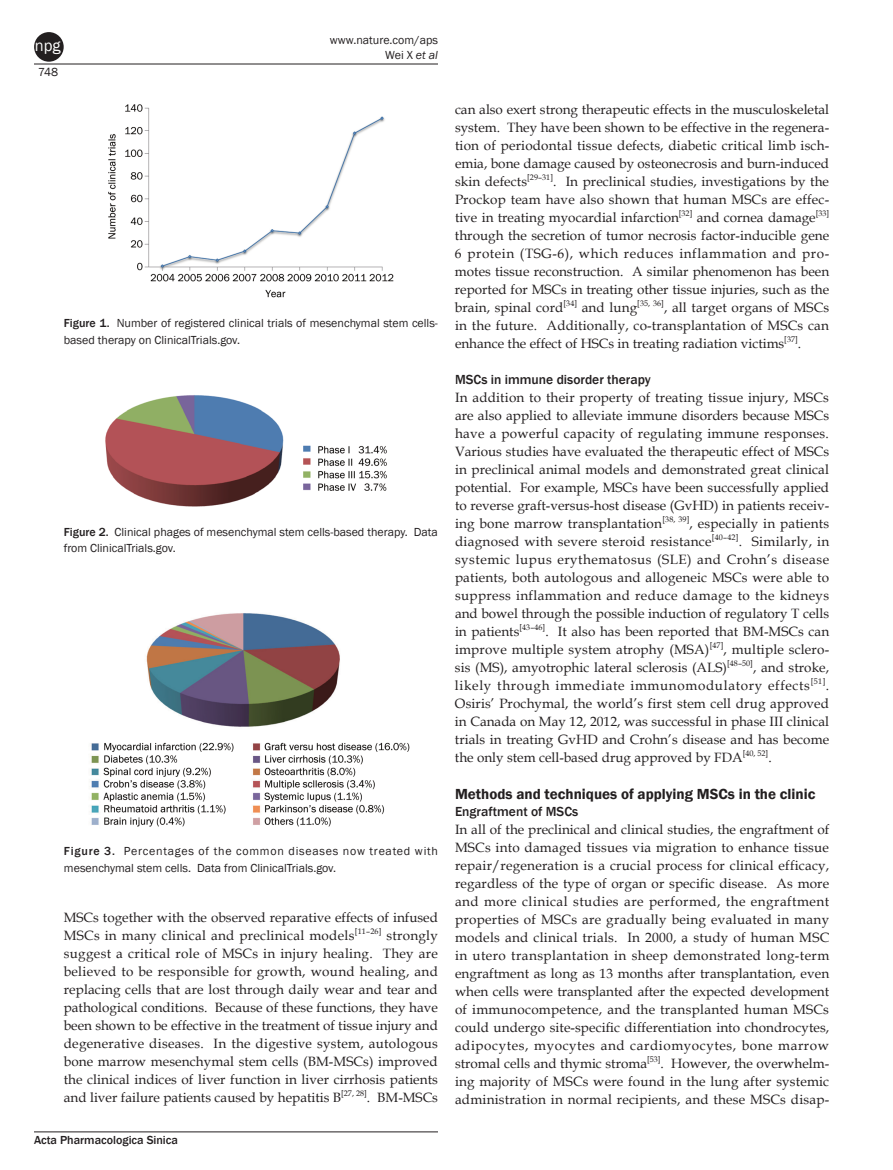
<style>
.page{position:relative;width:893px;height:1170px;background:#fff}
.page>*{position:absolute;margin:0;border:0;box-sizing:border-box;transform-origin:0 0}
.t1{font:16.5px "Franklin Gothic";color:#fff}
.t2{font:600 15px "Franklin Gothic";color:#231f20}
.t3{font:13.5px/18px "Book Antiqua";color:#231f20;text-align:justify}
.t4{font:500 13.5px "Franklin Gothic";color:#231f20}
.t5{font:12px/16.5px "Franklin Gothic";color:#231f20}
.t6{font:500 12px "Franklin Gothic";color:#231f20}
.s1{font-style:italic}
.s2{font-weight:500}
</style>
<div class="page">
<hr style="left:34px;top:64px;width:404px;height:1px;background:#231f20">
<hr style="left:34px;top:1131px;width:404px;height:1px;background:#231f20">
<div style="left:34px;top:32px;width:30px;height:30px;background:#231f20;border-radius:50%"></div>
<img style="left:108px;top:104px;width:286px;height:194px">
<img style="left:105px;top:395px;width:282px;height:112px">
<img style="left:91px;top:613px;width:319px;height:214px">
<p class="t1" style="left:35px;top:35px;width:27px">npg</p>
<p class="t5" style="left:38px;top:64px;width:21px">748</p>
<p class="t5" style="left:330px;top:32px;width:110px;line-height:15px;text-align:right">www.nature.com/aps<br>Wei X <span class="s1">et al</span></p>
<p class="t5" style="left:64px;top:315px;width:376px"><span class="s2">Figure 1.</span> Number of registered clinical trials of mesenchymal stem cells&shy;based therapy on ClinicalTrials.gov.</p>
<p class="t5" style="left:64px;top:524px;width:376px"><span class="s2">Figure 2.</span> Clinical phages of mesenchymal stem cells-based therapy. Data from ClinicalTrials.gov.</p>
<p class="t5" style="left:64px;top:843px;width:376px"><span class="s2">Figure 3.</span> Percentages of the common diseases now treated with mesenchymal stem cells. Data from ClinicalTrials.gov.</p>
<p class="t3" style="left:64px;top:907px;width:376px">MSCs together with the observed reparative effects of infused MSCs in many clinical and preclinical models<sup>[11–26]</sup> strongly suggest a critical role of MSCs in injury healing. They are believed to be responsible for growth, wound healing, and replacing cells that are lost through daily wear and tear and pathological conditions. Because of these functions, they have been shown to be effective in the treatment of tissue injury and degenerative diseases. In the digestive system, autologous bone marrow mesenchymal stem cells (BM-MSCs) improved the clinical indices of liver function in liver cirrhosis patients and liver failure patients caused by hepatitis B<sup>[27,</sup> <sup>28]</sup>. BM-MSCs</p>
<p class="t6" style="left:34px;top:1132px;width:145px">Acta Pharmacologica Sinica</p>
<p class="t3" style="left:455px;top:100px;width:376px">can also exert strong therapeutic effects in the musculoskeletal system. They have been shown to be effective in the regenera&shy;tion of periodontal tissue defects, diabetic critical limb isch&shy;emia, bone damage caused by osteonecrosis and burn-induced skin defects<sup>[29–31]</sup>. In preclinical studies, investigations by the Prockop team have also shown that human MSCs are effec&shy;tive in treating myocardial infarction<sup>[32]</sup> and cornea damage<sup>[33] </sup>through the secretion of tumor necrosis factor-inducible gene 6 protein (TSG-6), which reduces inflammation and pro&shy;motes tissue reconstruction. A similar phenomenon has been reported for MSCs in treating other tissue injuries, such as the brain, spinal cord<sup>[34]</sup> and lung<sup>[35,</sup> <sup>36]</sup>, all target organs of MSCs in the future. Additionally, co-transplantation of MSCs can enhance the effect of HSCs in treating radiation victims<sup>[37]</sup>.</p>
<p class="t4" style="left:455px;top:370px;width:197px">MSCs in immune disorder therapy</p>
<p class="t3" style="left:455px;top:388px;width:376px">In addition to their property of treating tissue injury, MSCs are also applied to alleviate immune disorders because MSCs have a powerful capacity of regulating immune responses.<br>Various studies have evaluated the therapeutic effect of MSCs in preclinical animal models and demonstrated great clinical potential. For example, MSCs have been successfully applied to reverse graft-versus-host disease (GvHD) in patients receiv&shy;ing bone marrow transplantation<sup>[38,</sup> <sup>39]</sup>, especially in patients diagnosed with severe steroid resistance<sup>[40–42]</sup>. Similarly, in systemic lupus erythematosus (SLE) and Crohn’s disease patients, both autologous and allogeneic MSCs were able to suppress inflammation and reduce damage to the kidneys and bowel through the possible induction of regulatory T cells in patients<sup>[43–46]</sup>. It also has been reported that BM-MSCs can improve multiple system atrophy (MSA)<sup>[47]</sup>, multiple sclero&shy;sis (MS), amyotrophic lateral sclerosis (ALS)<sup>[48–50]</sup>, and stroke, likely through immediate immunomodulatory effects<sup>[51]</sup>.<br>Osiris’ Prochymal, the world’s first stem cell drug approved in Canada on May 12, 2012, was successful in phase III clinical trials in treating GvHD and Crohn’s disease and has become the only stem cell-based drug approved by FDA<sup>[40,</sup> <sup>52]</sup>.</p>
<p class="t2" style="left:455px;top:784px;width:362px">Methods and techniques of applying MSCs in the clinic</p>
<p class="t4" style="left:455px;top:802px;width:125px">Engraftment of MSCs</p>
<p class="t3" style="left:455px;top:820px;width:376px">In all of the preclinical and clinical studies, the engraftment of MSCs into damaged tissues via migration to enhance tissue repair/regeneration is a crucial process for clinical efficacy, regardless of the type of organ or specific disease. As more and more clinical studies are performed, the engraftment properties of MSCs are gradually being evaluated in many models and clinical trials. In 2000, a study of human MSC in utero transplantation in sheep demonstrated long-term engraftment as long as 13 months after transplantation, even when cells were transplanted after the expected development of immunocompetence, and the transplanted human MSCs could undergo site-specific differentiation into chondrocytes, adipocytes, myocytes and cardiomyocytes, bone marrow stromal cells and thymic stroma<sup>[53]</sup>. However, the overwhelm&shy;ing majority of MSCs were found in the lung after systemic administration in normal recipients, and these MSCs disap-</p>
</div>
